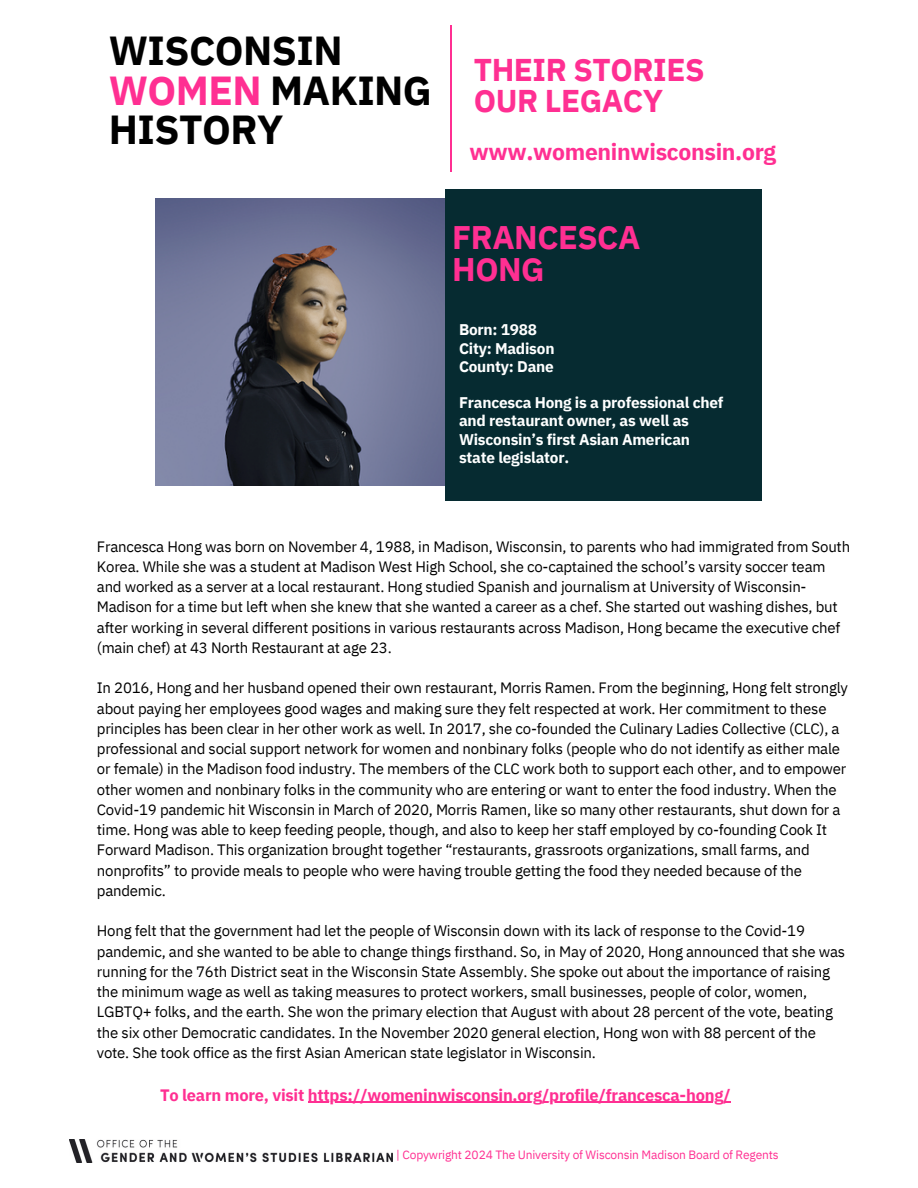
<style>
.page{position:relative;width:918px;height:1188px;background:#fff}
.page>*{position:absolute;margin:0;border:0;box-sizing:border-box;transform-origin:0 0}
.t1{font:700 40.5px/39.8px "IBM Plex Sans";letter-spacing:-.015em;color:#000}
.t2{font:700 32.55px/31.5px "IBM Plex Sans";letter-spacing:-.015em;color:#ff2f92}
.t3{font:700 31.35px/30.6px "IBM Plex Sans";letter-spacing:-.015em;color:#ff2f92}
.t4{font:700 22.95px "IBM Plex Sans";letter-spacing:-.015em;color:#ff2f92}
.t5{font:700 16.5px "IBM Plex Sans";letter-spacing:-.015em;color:#ff2f92}
.t6{font:700 15.45px/18.1px "IBM Plex Sans";letter-spacing:-.015em;color:#feffff}
.t7{font:15px/20.2px "IBM Plex Sans";letter-spacing:-.015em;color:#000}
.t8{font:12px "IBM Plex Sans";letter-spacing:-.015em;color:#ff2f92}
.s1{color:#ff2f92}
</style>
<div class="page">
<img style="left:155px;top:199px;width:290px;height:286px">
<div style="left:445px;top:189px;width:317px;height:311px;background:#062b31"></div>
<hr style="left:450px;top:26px;width:1px;height:146px;background:#ff2f92">
<img style="left:70px;top:1140px;width:322px;height:22px">
<hr style="left:308px;top:1102px;width:423px;height:1px;background:#ff2f92">
<h4 class="t1" style="left:109px;top:30px;width:325px">WISCONSIN<br><span class="s1">WOMEN</span> MAKING<br>HISTORY</h4>
<h4 class="t3" style="left:474px;top:54px;width:232px">THEIR STORIES<br>OUR LEGACY</h4>
<h5 class="t4" style="left:470px;top:137px;width:308px">www.womeninwisconsin.org</h5>
<h5 class="t2" style="left:452px;top:221px;width:190px">FRANCESCA<br>HONG</h5>
<h4 class="t6" style="left:459px;top:321px;width:97px">Born: 1988<br>City: Madison<br>County: Dane</h4>
<h5 class="t6" style="left:459px;top:393px;width:266px">Francesca Hong is a professional chef and restaurant owner, as well as<br>Wisconsin’s first Asian American state legislator.</h5>
<h3 class="t7" style="left:97px;top:536px;width:755px">Francesca Hong was born on November 4, 1988, in Madison, Wisconsin, to parents who had immigrated from South Korea. While she was a student at Madison West High School, she co-captained the school’s varsity soccer team and worked as a server at a local restaurant. Hong studied Spanish and journalism at University of Wisconsin-Madison for a time but left when she knew that she wanted a career as a chef. She started out washing dishes, but after working in several different positions in various restaurants across Madison, Hong became the executive chef (main chef) at 43 North Restaurant at age 23.</h3>
<p class="t7" style="left:97px;top:678px;width:753px">In 2016, Hong and her husband opened their own restaurant, Morris Ramen. From the beginning, Hong felt strongly about paying her employees good wages and making sure they felt respected at work. Her commitment to these principles has been clear in her other work as well. In 2017, she co-founded the Culinary Ladies Collective (CLC), a professional and social support network for women and nonbinary folks (people who do not identify as either male or female) in the Madison food industry. The members of the CLC work both to support each other, and to empower other women and nonbinary folks in the community who are entering or want to enter the food industry. When the Covid-19 pandemic hit Wisconsin in March of 2020, Morris Ramen, like so many other restaurants, shut down for a time. Hong was able to keep feeding people, though, and also to keep her staff employed by co-founding Cook It Forward Madison. This organization brought together “restaurants, grassroots organizations, small farms, and nonprofits” to provide meals to people who were having trouble getting the food they needed because of the pandemic.</p>
<h2 class="t7" style="left:97px;top:921px;width:750px">Hong felt that the government had let the people of Wisconsin down with its lack of response to the Covid-19 pandemic, and she wanted to be able to change things firsthand. So, in May of 2020, Hong announced that she was running for the 76th District seat in the Wisconsin State Assembly. She spoke out about the importance of raising the minimum wage as well as taking measures to protect workers, small businesses, people of color, women, LGBTQ+ folks, and the earth. She won the primary election that August with about 28 percent of the vote, beating the six other Democratic candidates. In the November 2020 general election, Hong won with 88 percent of the vote. She took office as the first Asian American state legislator in Wisconsin.</h2>
<p class="t5" style="left:160px;top:1084px;width:572px">To learn more, visit https://womeninwisconsin.org/profile/francesca-hong/</p>
<p class="t8" style="left:396px;top:1146px;width:384px">| Copywright 2024 The University of Wisconsin Madison Board of Regents</p>
</div>
